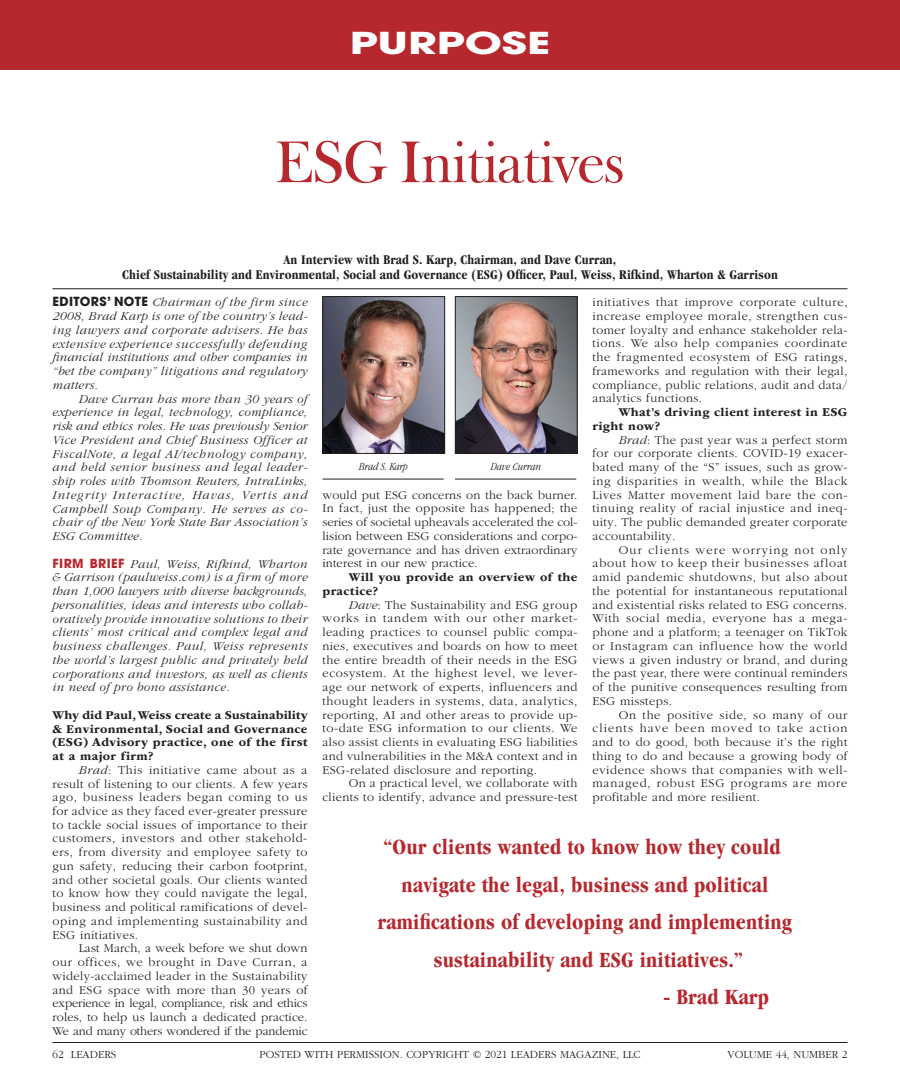
<style>
.page{position:relative;width:900px;height:1080px;background:#fff}
.page>*{position:absolute;margin:0;border:0;box-sizing:border-box;transform-origin:0 0}
.t1{font:60px "Frys Baskerville BT";letter-spacing:-.04em;color:#b7282e}
.t2{font:700 30px "Avant Garde";color:#fff;scale:1.46 1}
.t3{font:700 condensed 22.5px/37.5px "Garamond";letter-spacing:.01em;color:#b7282e;text-align:center}
.t4{font:700 condensed 13.75px/15px "Garamond";letter-spacing:.01em;color:#231f20;text-align:center}
.t5{font:300 12.5px/13.8px "Garamond";letter-spacing:.03em;color:#231f20;text-align:justify}
.t6{font:italic 300 12.5px/13.8px "Garamond";letter-spacing:.03em;color:#231f20;text-align:justify}
.t7{font:700 12.5px/13.8px "ITC Garamond Std";letter-spacing:.03em;color:#231f20}
.t8{font:300 11.25px "Garamond";color:#231f20}
.t9{font:italic 300 condensed 11.25px "Garamond";color:#231f20}
.s1{font-family:"Avant Garde";font-weight:700;font-style:normal}
.s2{font-family:"Avant Garde";font-weight:700;font-style:normal;color:#b7282e}
.s3{font-style:italic}
</style>
<div class="page">
<div style="left:0;top:0;width:900px;height:70px;background:#b7282e"></div>
<img style="left:324px;top:298px;width:119px;height:154px">
<div style="left:322px;top:296px;width:123px;height:158px;border:1px solid #231f20"></div>
<hr style="left:322px;top:479px;width:122px;height:1px;background:#231f20">
<hr style="left:52px;top:288px;width:796px;height:1px;background:#231f20">
<img style="left:457px;top:298px;width:119px;height:154px">
<div style="left:455px;top:296px;width:123px;height:158px;border:1px solid #231f20"></div>
<hr style="left:455px;top:479px;width:121px;height:1px;background:#231f20">
<hr style="left:52px;top:1042px;width:796px;height:1px;background:#231f20">
<h2 class="t2" style="left:350px;top:23px;width:139px">PURPOSE</h2>
<h1 class="t1" style="left:274px;top:125px;width:353px">ESG Initiatives</h1>
<p class="t4" style="left:122px;top:252px;width:657px">An Interview with Brad S. Karp, Chairman, and Dave Curran,<br>Chief Sustainability and Environmental, Social and Governance (ESG) Officer, Paul, Weiss, Rifkind, Wharton &amp; Garrison</p>
<p class="t6" style="left:52px;top:296px;width:257px"><span class="s1">EDITORS’ NOTE</span> Chairman of the firm since 2008, Brad Karp is one of the country’s lead&shy;ing lawyers and corporate advisers. He has extensive experience successfully defending financial institutions and other companies in “bet the company” litigations and regulatory matters.</p>
<p class="t6" style="left:52px;top:392px;width:257px;text-indent:26px">Dave Curran has more than 30 years of experience in legal, technology, compliance, risk and ethics roles. He was previously Senior Vice President and Chief Business Officer at FiscalNote, a legal AI/technology company, and held senior business and legal leader&shy;ship roles with Thomson Reuters, IntraLinks, Integrity Interactive, Havas, Vertis and Campbell Soup Company. He serves as co&shy;chair of the New York State Bar Association’s ESG Committee.</p>
<p class="t6" style="left:52px;top:557px;width:257px"><span class="s2">FIRM BRIEF</span> Paul, Weiss, Rifkind, Wharton &amp; Garrison (paulweiss.com) is a firm of more than 1,000 lawyers with diverse backgrounds, personalities, ideas and interests who collab&shy;oratively provide innovative solutions to their clients’ most critical and complex legal and business challenges. Paul, Weiss represents the world’s largest public and privately held corporations and investors, as well as clients in need of pro bono assistance.</p>
<p class="t7" style="left:52px;top:708px;width:257px;text-align:justify">Why did Paul, Weiss create a Sustainability &amp; Environmental, Social and Governance (ESG) Advisory practice, one of the first at a major firm?</p>
<p class="t5" style="left:52px;top:763px;width:257px;text-indent:26px"><span class="s3">Brad</span>: This initiative came about as a result of listening to our clients. A few years ago, business leaders began coming to us for advice as they faced ever-greater pressure to tackle social issues of importance to their customers, investors and other stakehold&shy;ers, from diversity and employee safety to gun safety, reducing their carbon footprint, and other societal goals. Our clients wanted to know how they could navigate the legal, business and political ramifications of devel&shy;oping and implementing sustainability and ESG initiatives.</p>
<p class="t5" style="left:52px;top:942px;width:257px;text-indent:26px">Last March, a week before we shut down our offices, we brought in Dave Curran, a widely-acclaimed leader in the Sustainability and ESG space with more than 30 years of experience in legal, compliance, risk and ethics roles, to help us launch a dedicated practice.<br>We and many others wondered if the pandemic</p>
<p class="t9" style="left:359px;top:460px;width:50px">Brad S. Karp</p>
<p class="t9" style="left:491px;top:460px;width:52px">Dave Curran</p>
<p class="t5" style="left:322px;top:488px;width:257px">would put ESG concerns on the back burner.<br>In fact, just the opposite has happened; the series of societal upheavals accelerated the col&shy;lision between ESG considerations and corpo&shy;rate governance and has driven extraordinary interest in our new practice.</p>
<p class="t7" style="left:322px;top:570px;width:257px;text-indent:26px">Will you provide an overview of the practice?</p>
<p class="t5" style="left:322px;top:598px;width:257px;text-indent:26px"><span class="s3">Dave</span>: The Sustainability and ESG group works in tandem with our other market&shy;leading practices to counsel public compa&shy;nies, executives and boards on how to meet the entire breadth of their needs in the ESG ecosystem. At the highest level, we lever&shy;age our network of experts, influencers and thought leaders in systems, data, analytics, reporting, AI and other areas to provide up&shy;to-date ESG information to our clients. We also assist clients in evaluating ESG liabilities and vulnerabilities in the M&amp;A context and in ESG-related disclosure and reporting.</p>
<p class="t5" style="left:322px;top:777px;width:257px;text-align:right">On a practical level, we collaborate with clients to identify, advance and pressure-test</p>
<p class="t5" style="left:592px;top:296px;width:257px">initiatives that improve corporate culture, increase employee morale, strengthen cus&shy;tomer loyalty and enhance stakeholder rela&shy;tions. We also help companies coordinate the fragmented ecosystem of ESG ratings, frameworks and regulation with their legal, compliance, public relations, audit and data/ analytics functions.</p>
<p class="t7" style="left:592px;top:405px;width:256px;text-indent:26px">What’s driving client interest in ESG right now?</p>
<p class="t5" style="left:592px;top:433px;width:257px;text-indent:26px"><span class="s3">Brad</span>: The past year was a perfect storm for our corporate clients. COVID-19 exacer&shy;bated many of the “S” issues, such as grow&shy;ing disparities in wealth, while the Black Lives Matter movement laid bare the con&shy;tinuing reality of racial injustice and ineq&shy;uity. The public demanded greater corporate accountability.</p>
<p class="t5" style="left:592px;top:543px;width:257px;text-indent:26px">Our clients were worrying not only about how to keep their businesses afloat amid pandemic shutdowns, but also about the potential for instantaneous reputational and existential risks related to ESG concerns.<br>With social media, everyone has a mega&shy;phone and a platform; a teenager on TikTok or Instagram can influence how the world views a given industry or brand, and during the past year, there were continual reminders of the punitive consequences resulting from ESG missteps.</p>
<p class="t5" style="left:592px;top:708px;width:257px;text-indent:26px">On the positive side, so many of our clients have been moved to take action and to do good, both because it’s the right thing to do and because a growing body of evidence shows that companies with well&shy;managed, robust ESG programs are more profitable and more resilient.</p>
<h3 class="t3" style="left:378px;top:828px;width:416px">“Our clients wanted to know how they could navigate the legal, business and political ramifications of developing and implementing sustainability and ESG initiatives.”</h3>
<h3 class="t3" style="left:663px;top:978px;width:107px">- Brad Karp</h3>
<p class="t8" style="left:52px;top:1048px;width:65px">62 LEADERS</p>
<p class="t8" style="left:259px;top:1048px;width:383px">POSTED WITH PERMISSION. COPYRIGHT © 2021 LEADERS MAGAZINE, LLC</p>
<p class="t8" style="left:728px;top:1048px;width:121px">VOLUME 44, NUMBER 2</p>
</div>
